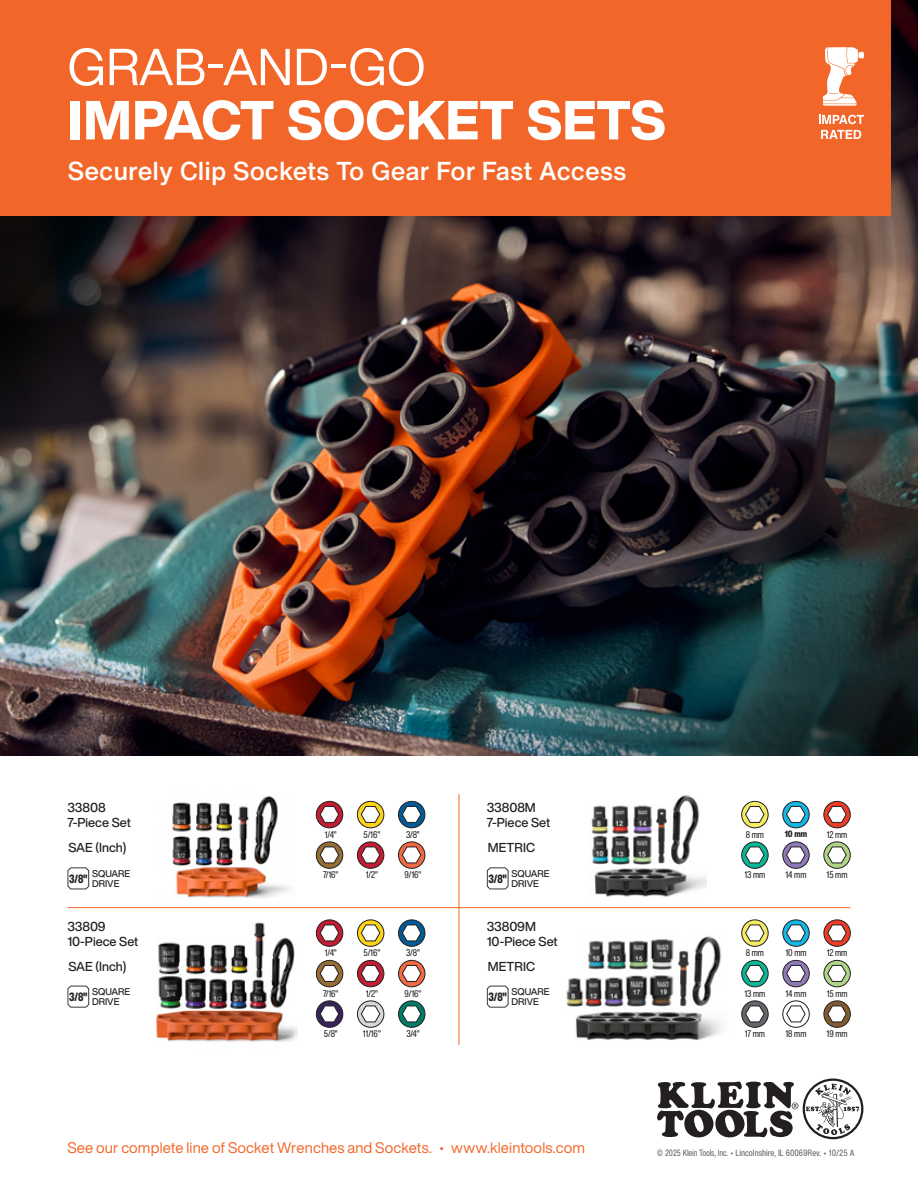
<style>
.page{position:relative;width:918px;height:1188px;background:#fff}
.page>*{position:absolute;margin:0;border:0;box-sizing:border-box;transform-origin:0 0}
.t1{font:800 54px "Helvetica Now Display";letter-spacing:.01em;color:#fff}
._34_40_Header_White{font:51px "Helvetica Now Display";color:#fff}
._17_20_Header_White{font:500 25.5px "Helvetica Now Text";color:#fff}
.t2{font:15px "Helvetica Now Display";letter-spacing:.01em;color:#f26729}
.Chart_Text{font:500 12.75px/15px "Helvetica Now Display";color:#231f20}
.t3{font:800 condensed 11.85px "Helvetica Now Display";color:#231f20;scale:.9 1}
.Front_Icon_Text_6pt_Bold_40__Gray{font:condensed 9.6px "Helvetica Now Display";color:#231f20}
.t4{font:500 9.6px/10.5px "Helvetica Now Display";color:#231f20}
.Note{font:condensed 9px "Helvetica Now Text";color:#57585a;scale:.94 1}
.Front_Icon_Text_6pt_Bold_40__Gray-2{font:800 condensed 9px "Helvetica Now Display";color:#231f20}
.s1{font-stretch:normal}
</style>
<div class="page">
<img style="left:0;top:0;width:918px;height:756px">
<div style="left:0;top:0;width:891px;height:216px;background:#f26729"></div>
<img style="left:156px;top:922px;width:142px;height:120px">
<img style="left:172px;top:795px;width:117px;height:103px">
<svg style="left:316px;top:919px;width:27px;height:28px"></svg>
<svg style="left:357px;top:919px;width:27px;height:28px"></svg>
<svg style="left:398px;top:919px;width:27px;height:28px"></svg>
<svg style="left:357px;top:960px;width:27px;height:28px"></svg>
<svg style="left:398px;top:960px;width:27px;height:28px"></svg>
<svg style="left:357px;top:1000px;width:27px;height:28px"></svg>
<svg style="left:316px;top:1000px;width:27px;height:28px"></svg>
<svg style="left:398px;top:1000px;width:27px;height:28px"></svg>
<svg style="left:316px;top:960px;width:27px;height:28px"></svg>
<svg style="left:316px;top:801px;width:27px;height:28px"></svg>
<svg style="left:357px;top:801px;width:27px;height:28px"></svg>
<svg style="left:398px;top:801px;width:27px;height:28px"></svg>
<svg style="left:357px;top:841px;width:27px;height:28px"></svg>
<svg style="left:398px;top:841px;width:27px;height:28px"></svg>
<svg style="left:316px;top:841px;width:27px;height:28px"></svg>
<img style="left:591px;top:795px;width:116px;height:102px">
<img style="left:566px;top:936px;width:156px;height:105px">
<svg style="left:782px;top:1000px;width:28px;height:28px"></svg>
<svg style="left:823px;top:1000px;width:28px;height:28px"></svg>
<svg style="left:741px;top:1000px;width:28px;height:28px"></svg>
<svg style="left:823px;top:960px;width:28px;height:28px"></svg>
<svg style="left:782px;top:960px;width:28px;height:28px"></svg>
<svg style="left:741px;top:960px;width:28px;height:28px"></svg>
<svg style="left:823px;top:919px;width:28px;height:28px"></svg>
<svg style="left:782px;top:919px;width:28px;height:28px"></svg>
<svg style="left:741px;top:919px;width:28px;height:28px"></svg>
<svg style="left:823px;top:841px;width:28px;height:28px"></svg>
<svg style="left:782px;top:841px;width:28px;height:28px"></svg>
<svg style="left:741px;top:841px;width:28px;height:28px"></svg>
<svg style="left:823px;top:801px;width:28px;height:28px"></svg>
<svg style="left:782px;top:801px;width:28px;height:28px"></svg>
<svg style="left:741px;top:801px;width:28px;height:28px"></svg>
<hr style="left:68px;top:907px;width:782px;height:1px;background:#f26729">
<hr style="left:459px;top:794px;width:1px;height:251px;background:#f26729">
<svg style="left:657px;top:1079px;width:206px;height:60px"></svg>
<svg style="left:819px;top:115px;width:45px;height:9px"></svg>
<svg style="left:821px;top:130px;width:40px;height:9px"></svg>
<svg style="left:823px;top:47px;width:41px;height:59px"></svg>
<svg style="left:68px;top:867px;width:21px;height:22px"></svg>
<svg style="left:487px;top:867px;width:22px;height:22px"></svg>
<svg style="left:68px;top:986px;width:21px;height:22px"></svg>
<svg style="left:487px;top:986px;width:22px;height:22px"></svg>
<p class="_34_40_Header_White" style="left:68px;top:32px;width:359px">GRAB-AND-GO</p>
<p class="t1" style="left:68px;top:83px;width:599px">IMPACT SOCKET SETS</p>
<p class="_17_20_Header_White" style="left:68px;top:154px;width:561px">Securely Clip Sockets To Gear For Fast Access</p>
<p class="Chart_Text" style="left:68px;top:800px;width:65px">33808<br>7-Piece Set</p>
<p class="Chart_Text" style="left:487px;top:800px;width:65px">33808M<br>7-Piece Set</p>
<p class="Front_Icon_Text_6pt_Bold_40__Gray" style="left:325px;top:828px;width:13px">1/4"</p>
<p class="Front_Icon_Text_6pt_Bold_40__Gray" style="left:363px;top:828px;width:18px">5/16"</p>
<p class="Front_Icon_Text_6pt_Bold_40__Gray" style="left:406px;top:828px;width:15px">3/8"</p>
<p class="Front_Icon_Text_6pt_Bold_40__Gray" style="left:323px;top:869px;width:17px">7/16"</p>
<p class="Front_Icon_Text_6pt_Bold_40__Gray" style="left:366px;top:869px;width:14px">1/2"</p>
<p class="Front_Icon_Text_6pt_Bold_40__Gray" style="left:405px;top:869px;width:18px">9/16"</p>
<p class="Chart_Text" style="left:68px;top:840px;width:60px">SAE (Inch)</p>
<p class="Chart_Text" style="left:488px;top:840px;width:49px">METRIC</p>
<p class="t3" style="left:69px;top:871px;width:22px">3/8"</p>
<p class="t4" style="left:512px;top:868px;width:39px">SQUARE<br>DRIVE</p>
<p class="t4" style="left:92px;top:868px;width:39px">SQUARE<br>DRIVE</p>
<p class="t3" style="left:488px;top:871px;width:22px">3/8"</p>
<p class="Chart_Text" style="left:68px;top:919px;width:72px">33809<br>10-Piece Set</p>
<p class="Chart_Text" style="left:487px;top:919px;width:72px">33809M<br>10-Piece Set</p>
<p class="Chart_Text" style="left:488px;top:958px;width:49px">METRIC</p>
<p class="Front_Icon_Text_6pt_Bold_40__Gray" style="left:325px;top:947px;width:13px">1/4"</p>
<p class="Front_Icon_Text_6pt_Bold_40__Gray" style="left:364px;top:947px;width:18px">5/16"</p>
<p class="Front_Icon_Text_6pt_Bold_40__Gray" style="left:406px;top:947px;width:15px">3/8"</p>
<p class="Front_Icon_Text_6pt_Bold_40__Gray" style="left:366px;top:987px;width:14px">1/2"</p>
<p class="Front_Icon_Text_6pt_Bold_40__Gray" style="left:405px;top:987px;width:18px">9/16"</p>
<p class="Front_Icon_Text_6pt_Bold_40__Gray" style="left:324px;top:1028px;width:15px">5/8"</p>
<p class="Front_Icon_Text_6pt_Bold_40__Gray" style="left:363px;top:1028px;width:19px">11/16"</p>
<p class="Front_Icon_Text_6pt_Bold_40__Gray" style="left:406px;top:1028px;width:15px">3/4"</p>
<p class="Chart_Text" style="left:68px;top:958px;width:60px">SAE (Inch)</p>
<p class="t3" style="left:69px;top:989px;width:22px">3/8"</p>
<p class="t4" style="left:512px;top:986px;width:39px">SQUARE<br>DRIVE</p>
<p class="t4" style="left:92px;top:986px;width:39px">SQUARE<br>DRIVE</p>
<p class="Front_Icon_Text_6pt_Bold_40__Gray" style="left:323px;top:987px;width:17px">7/16"</p>
<p class="t3" style="left:488px;top:989px;width:22px">3/8"</p>
<p class="Front_Icon_Text_6pt_Bold_40__Gray" style="left:746px;top:828px;width:20px">8 mm</p>
<p class="Front_Icon_Text_6pt_Bold_40__Gray-2" style="left:785px;top:828px;width:24px">10 mm</p>
<p class="Front_Icon_Text_6pt_Bold_40__Gray" style="left:827px;top:828px;width:22px">12 mm</p>
<p class="Front_Icon_Text_6pt_Bold_40__Gray" style="left:744px;top:869px;width:22px">13 mm</p>
<p class="Front_Icon_Text_6pt_Bold_40__Gray" style="left:786px;top:869px;width:22px">14 mm</p>
<p class="Front_Icon_Text_6pt_Bold_40__Gray" style="left:827px;top:869px;width:22px">15 mm</p>
<p class="Front_Icon_Text_6pt_Bold_40__Gray" style="left:746px;top:947px;width:20px">8 mm</p>
<p class="Front_Icon_Text_6pt_Bold_40__Gray" style="left:785px;top:947px;width:23px">10 mm</p>
<p class="Front_Icon_Text_6pt_Bold_40__Gray" style="left:827px;top:947px;width:22px">12 mm</p>
<p class="Front_Icon_Text_6pt_Bold_40__Gray" style="left:786px;top:987px;width:22px">14 mm</p>
<p class="Front_Icon_Text_6pt_Bold_40__Gray" style="left:827px;top:987px;width:22px">15 mm</p>
<p class="Front_Icon_Text_6pt_Bold_40__Gray" style="left:745px;top:1028px;width:22px">17 mm</p>
<p class="Front_Icon_Text_6pt_Bold_40__Gray" style="left:786px;top:1028px;width:22px">18 mm</p>
<p class="Front_Icon_Text_6pt_Bold_40__Gray" style="left:827px;top:1028px;width:22px">19 mm</p>
<p class="Front_Icon_Text_6pt_Bold_40__Gray" style="left:745px;top:987px;width:22px">13 mm</p>
<p class="t2" style="left:68px;top:1138px;width:519px">See our complete line of Socket Wrenches and Sockets. ∙ www.kleintools.com</p>
<p class="Note" style="left:657px;top:1147px;width:212px">© 2025 Klein Tools, Inc. <span class="s1">•</span> Lincolnshire, IL 60069Rev. <span class="s1">•</span> 10/25 A</p>
</div>
